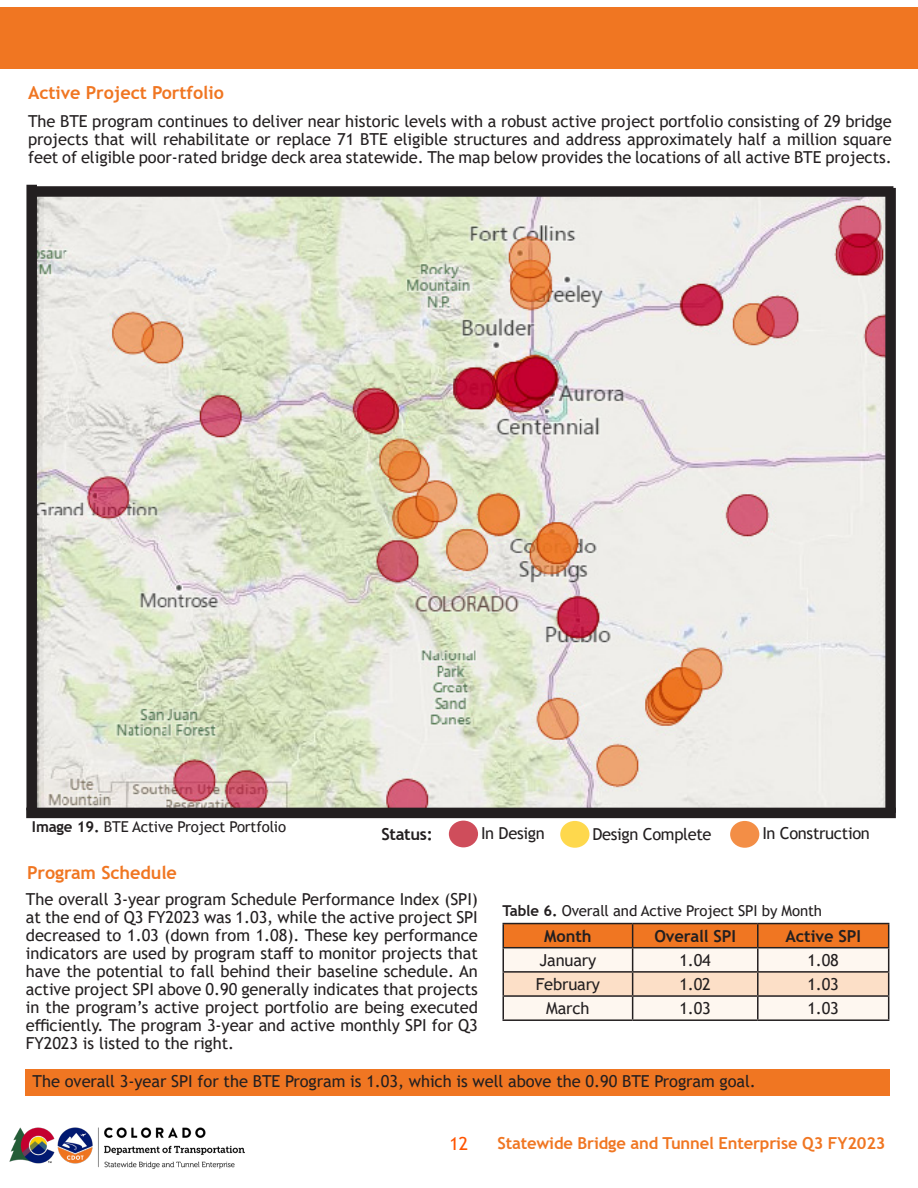
<style>
.page{position:relative;width:918px;height:1188px;background:#fff}
.page>*{position:absolute;margin:0;border:0;box-sizing:border-box;transform-origin:0 0}
.Heading{font:700 18px "Trebuchet MS";letter-spacing:-.005em;color:#f07622}
.t1{font:18px "Trebuchet MS";color:#ff5400}
.Narrative{font:16.5px/18px "Trebuchet MS";letter-spacing:-.005em;color:#231f20;text-align:justify}
.t2{font:700 16.5px "Trebuchet MS";letter-spacing:-.01em;color:#f07622}
.Narrative-2{font:700 16.5px "Trebuchet MS";letter-spacing:-.005em;color:#231f20}
.t3{font:15px "Trebuchet MS";letter-spacing:-.01em;color:#231f20}
.s1{font-weight:700}
</style>
<div class="page">
<img style="left:9px;top:1127px;width:235px;height:41px">
<div style="left:0;top:8px;width:918px;height:61px;background:#f07622"></div>
<div style="left:26px;top:1069px;width:864px;height:27px;background:#f07622"></div>
<hr style="left:502px;top:971px;width:131px;height:2px;background:#231f20">
<hr style="left:502px;top:995px;width:131px;height:2px;background:#231f20">
<hr style="left:502px;top:1019px;width:131px;height:2px;background:#231f20">
<hr style="left:633px;top:1019px;width:125px;height:2px;background:#231f20">
<hr style="left:758px;top:1019px;width:131px;height:2px;background:#231f20">
<hr style="left:502px;top:948px;width:2px;height:23px;background:#231f20">
<hr style="left:502px;top:973px;width:2px;height:22px;background:#231f20">
<hr style="left:502px;top:997px;width:2px;height:22px;background:#231f20">
<hr style="left:502px;top:923px;width:131px;height:1px;background:#231f20">
<hr style="left:502px;top:924px;width:2px;height:23px;background:#231f20">
<hr style="left:502px;top:947px;width:131px;height:1px;background:#231f20">
<hr style="left:633px;top:923px;width:125px;height:1px;background:#231f20">
<hr style="left:758px;top:923px;width:131px;height:1px;background:#231f20">
<svg style="left:503px;top:924px;width:386px;height:96px"></svg>
<hr style="left:633px;top:947px;width:125px;height:1px;background:#231f20">
<hr style="left:758px;top:947px;width:131px;height:1px;background:#231f20">
<img style="left:37px;top:197px;width:848px;height:611px">
<div style="left:26px;top:185px;width:11px;height:625px;background:#231f20"></div>
<div style="left:26px;top:808px;width:870px;height:10px;background:#231f20"></div>
<div style="left:27px;top:186px;width:866px;height:11px;background:#231f20"></div>
<div style="left:449px;top:821px;width:29px;height:26px;background:#cf4d5b;border-radius:50%"></div>
<div style="left:730px;top:821px;width:29px;height:27px;background:#f38e46;border-radius:50%"></div>
<div style="left:560px;top:821px;width:29px;height:27px;background:#fed84d;border-radius:50%"></div>
<div style="left:885px;top:188px;width:11px;height:625px;background:#231f20"></div>
<p class="Heading" style="left:28px;top:81px;width:197px">Active Project Portfolio</p>
<p class="Narrative" style="left:28px;top:112px;width:865px">The BTE program continues to deliver near historic levels with a robust active project portfolio consisting of 29 bridge projects that will rehabilitate or replace 71 BTE eligible structures and address approximately half a million square feet of eligible poor-rated bridge deck area statewide. The map below provides the locations of all active BTE projects.</p>
<p class="t3" style="left:32px;top:818px;width:256px"><span class="s1">Image 19.</span> BTE Active Project Portfolio</p>
<p class="Heading" style="left:27px;top:862px;width:151px">Program Schedule</p>
<p class="Narrative-2" style="left:382px;top:824px;width:53px">Status:</p>
<p class="Narrative" style="left:481px;top:824px;width:65px">In Design</p>
<p class="Narrative" style="left:592px;top:825px;width:121px">Design Complete</p>
<p class="Narrative" style="left:762px;top:824px;width:109px">In Construction</p>
<p class="Narrative" style="left:26px;top:890px;width:454px">The overall 3-year program Schedule Performance Index (SPI) at the end of Q3 FY2023 was 1.03, while the active project SPI decreased to 1.03 (down from 1.08). These key performance indicators are used by program staff to monitor projects that have the potential to fall behind their baseline schedule. An active project SPI above 0.90 generally indicates that projects in the program’s active project portfolio are being executed efficiently. The program 3-year and active monthly SPI for Q3<br>FY2023 is listed to the right.</p>
<p class="t3" style="left:502px;top:901px;width:321px"><span class="s1">Table 6.</span> Overall and Active Project SPI by Month</p>
<p class="Narrative-2" style="left:544px;top:926px;width:49px">Month</p>
<p class="Narrative-2" style="left:654px;top:926px;width:83px">Overall SPI</p>
<p class="Narrative-2" style="left:785px;top:926px;width:77px">Active SPI</p>
<p class="Narrative" style="left:540px;top:951px;width:58px">January</p>
<p class="Narrative" style="left:679px;top:951px;width:33px">1.04</p>
<p class="Narrative" style="left:807px;top:951px;width:33px">1.08</p>
<p class="Narrative" style="left:536px;top:975px;width:66px">February</p>
<p class="Narrative" style="left:679px;top:975px;width:33px">1.02</p>
<p class="Narrative" style="left:807px;top:975px;width:33px">1.03</p>
<p class="Narrative" style="left:546px;top:999px;width:45px">March</p>
<p class="Narrative" style="left:679px;top:999px;width:33px">1.03</p>
<p class="Narrative" style="left:807px;top:999px;width:33px">1.03</p>
<p class="Narrative" style="left:33px;top:1072px;width:725px">The overall 3-year SPI for the BTE Program is 1.03, which is well above the 0.90 BTE Program goal.</p>
<p class="t1" style="left:450px;top:1132px;width:20px">12</p>
<p class="t2" style="left:498px;top:1133px;width:390px">Statewide Bridge and Tunnel Enterprise Q3 FY2023</p>
</div>
